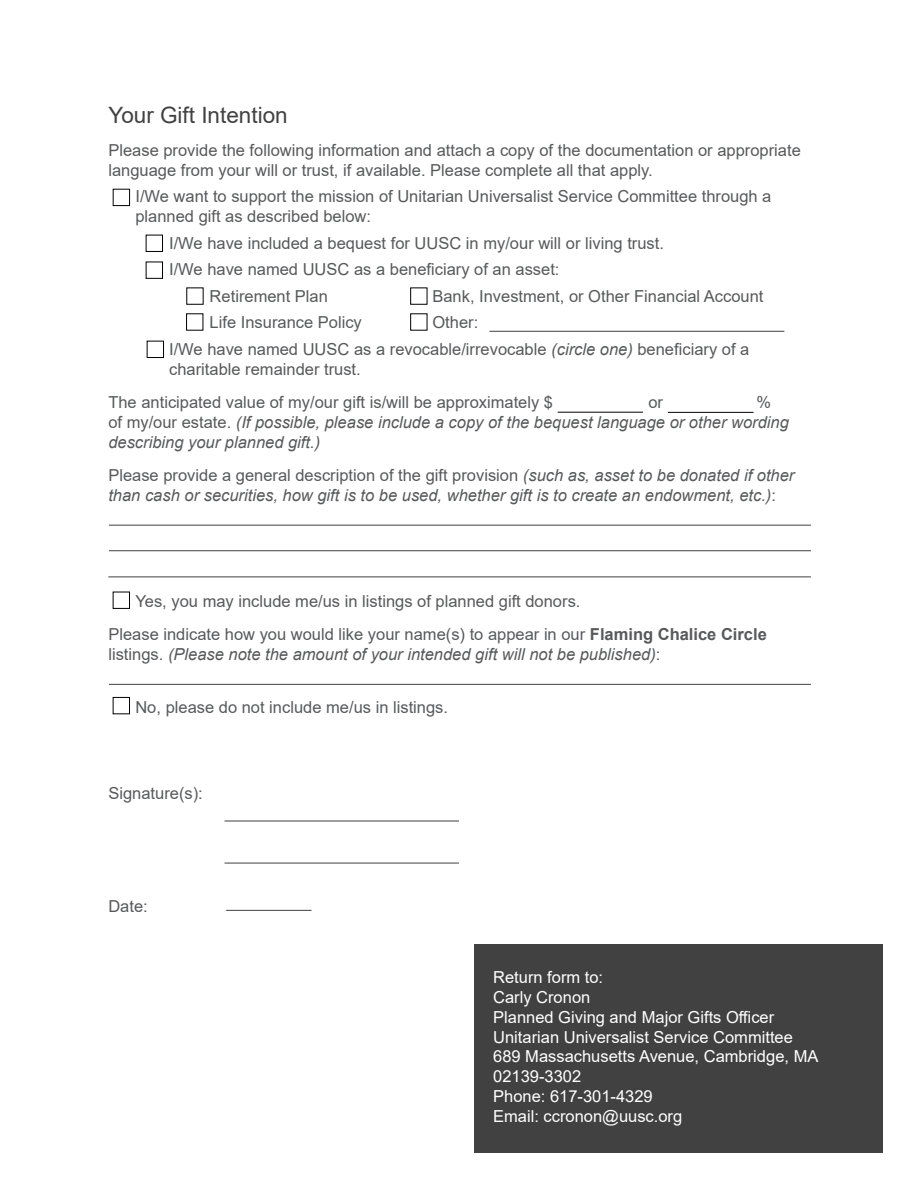
<style>
.page{position:relative;width:918px;height:1188px;background:#fff}
.page>*{position:absolute;margin:0;border:0;box-sizing:border-box;transform-origin:0 0}
.t1{font:22.5px "Arial";color:#414141}
.t2{font:16.5px/19.8px "Arial";color:#58595b}
.t3{font:italic 16.5px/19.8px "Arial";color:#58595b}
.t4{font:16.5px/19.8px "Arial";color:#fff}
.s1{font-style:italic}
.s2{font-style:normal}
.s3{font-weight:700}
</style>
<div class="page">
<div style="left:474px;top:944px;width:408px;height:208px;background:#414141"></div>
<div style="left:410px;top:288px;width:17px;height:17px;border:1px solid #000"></div>
<hr style="left:489px;top:331px;width:295px;height:1px;background:#414042">
<hr style="left:558px;top:412px;width:85px;height:1px;background:#000">
<hr style="left:668px;top:412px;width:86px;height:1px;background:#000">
<div style="left:113px;top:189px;width:17px;height:17px;border:1px solid #000"></div>
<div style="left:146px;top:235px;width:17px;height:17px;border:1px solid #000"></div>
<div style="left:147px;top:341px;width:17px;height:17px;border:1px solid #000"></div>
<div style="left:146px;top:262px;width:17px;height:17px;border:1px solid #000"></div>
<div style="left:113px;top:592px;width:17px;height:17px;border:1px solid #000"></div>
<div style="left:113px;top:697px;width:17px;height:17px;border:1px solid #000"></div>
<hr style="left:109px;top:525px;width:702px;height:1px;background:#414042">
<hr style="left:108px;top:577px;width:703px;height:1px;background:#414042">
<hr style="left:109px;top:550px;width:702px;height:1px;background:#414042">
<hr style="left:109px;top:684px;width:702px;height:1px;background:#414042">
<hr style="left:225px;top:821px;width:234px;height:1px;background:#414042">
<hr style="left:225px;top:863px;width:234px;height:1px;background:#414042">
<hr style="left:226px;top:910px;width:86px;height:1px;background:#414042">
<h1 class="t1" style="left:108px;top:99px;width:181px">Your Gift Intention</h1>
<p class="t2" style="left:108px;top:140px;width:694px">Please provide the following information and attach a copy of the documentation or appropriate language from your will or trust, if available. Please complete all that apply.</p>
<p class="t2" style="left:135px;top:187px;width:638px">I/We want to support the mission of Unitarian Universalist Service Committee through a planned gift as described below:</p>
<p class="t2" style="left:169px;top:233px;width:496px">I/We have included a bequest for UUSC in my/our will or living trust.</p>
<p class="t2" style="left:169px;top:259px;width:392px">I/We have named UUSC as a beneficiary of an asset:</p>
<p class="t2" style="left:210px;top:286px;width:120px">Retirement Plan</p>
<p class="t2" style="left:432px;top:286px;width:333px">Bank, Investment, or Other Financial Account</p>
<p class="t2" style="left:210px;top:313px;width:154px">Life Insurance Policy</p>
<p class="t2" style="left:169px;top:309px;width:582px;line-height:26.5px;text-align:center">Other:<br>I/We have named UUSC as a revocable/irrevocable <span class="s1">(circle one)</span> beneficiary of a</p>
<p class="t2" style="left:108px;top:352px;width:446px;line-height:33.3px;text-indent:61px">charitable remainder trust.<br>The anticipated value of my/our gift is/will be approximately $</p>
<p class="t3" style="left:108px;top:393px;width:682px;text-indent:648px"><span class="s2">% of my/our estate.</span> (If possible, please include a copy of the bequest language or other wording describing your planned gift.)</p>
<p class="t3" style="left:108px;top:465px;width:688px"><span class="s2">Please provide a general description of the gift provision</span> (such as, asset to be donated if other than cash or securities, how gift is to be used, whether gift is to create an endowment, etc.)<span class="s2">:</span></p>
<p class="t2" style="left:648px;top:392px;width:16px">or</p>
<p class="t2" style="left:108px;top:584px;width:660px;line-height:33.3px;text-indent:27px">Yes, you may include me/us in listings of planned gift donors.<br>Please indicate how you would like your name(s) to appear in our <span class="s3">Flaming Chalice Circle</span></p>
<p class="t3" style="left:108px;top:644px;width:554px"><span class="s2">listings.</span> (Please note the amount of your intended gift will not be published)<span class="s2">:</span></p>
<p class="t2" style="left:135px;top:697px;width:314px">No, please do not include me/us in listings.</p>
<p class="t2" style="left:108px;top:784px;width:96px">Signature(s):</p>
<p class="t2" style="left:108px;top:897px;width:41px">Date:</p>
<p class="t4" style="left:493px;top:967px;width:327px">Return form to:<br>Carly Cronon<br>Planned Giving and Major Gifts Officer<br>Unitarian Universalist Service Committee<br>689 Massachusetts Avenue, Cambridge, MA<br>02139-3302<br>Phone: 617-301-4329<br>Email: ccronon@uusc.org</p>
</div>
